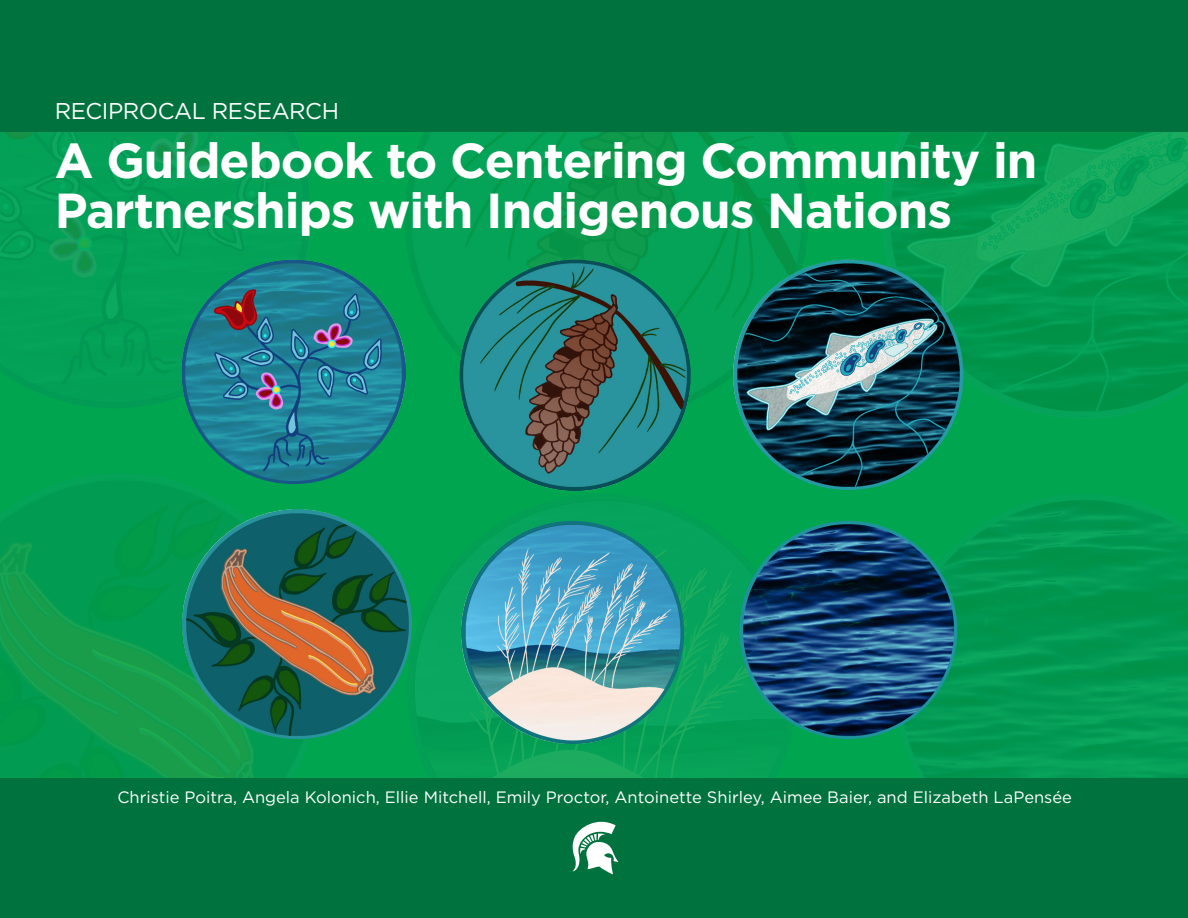
<style>
.page{position:relative;width:1188px;height:918px;background:#fff}
.page>*{position:absolute;margin:0;border:0;box-sizing:border-box;transform-origin:0 0}
.Normal1{font:700 49.2px/49.9px "Gotham";letter-spacing:-.02em;color:#fff}
.Normal1-2{font:22.8px "Gotham";letter-spacing:-.02em;color:#fff}
.Normal1-3{font:16.5px "Gotham";color:#fff}
</style>
<div class="page">
<div style="left:1px;top:0;width:1187px;height:918px;background:#00a54f"></div>
<img style="left:1px;top:131px;width:310px;height:277px">
<img style="left:405px;top:16px;width:404px;height:404px;border-radius:202px">
<img style="left:883px;top:131px;width:305px;height:288px">
<img style="left:1px;top:473px;width:321px;height:305px">
<img style="left:407px;top:494px;width:390px;height:390px;border-radius:195px">
<img style="left:895px;top:500px;width:293px;height:278px">
<div style="left:1px;top:0;width:1187px;height:131px;background:#00723e"></div>
<div style="left:1px;top:778px;width:1187px;height:140px;background:#00723e"></div>
<img style="left:182px;top:260px;width:224px;height:224px;border-radius:112px">
<img style="left:459px;top:260px;width:232px;height:231px;border-radius:116px">
<img style="left:733px;top:260px;width:230px;height:230px;border-radius:115px">
<img style="left:182px;top:509px;width:230px;height:230px;border-radius:115px">
<img style="left:461px;top:521px;width:223px;height:223px;border-radius:112px">
<img style="left:739px;top:521px;width:218px;height:218px;border-radius:109px">
<svg style="left:572px;top:821px;width:47px;height:53px"></svg>
<p class="Normal1-2" style="left:55px;top:97px;width:286px">RECIPROCAL RESEARCH</p>
<p class="Normal1" style="left:55px;top:136px;width:984px">A Guidebook to Centering Community in<br>Partnerships with Indigenous Nations</p>
<p class="Normal1-3" style="left:117px;top:787px;width:956px">Christie Poitra, Angela Kolonich, Ellie Mitchell, Emily Proctor, Antoinette Shirley, Aimee Baier, and Elizabeth LaPensée</p>
</div>
